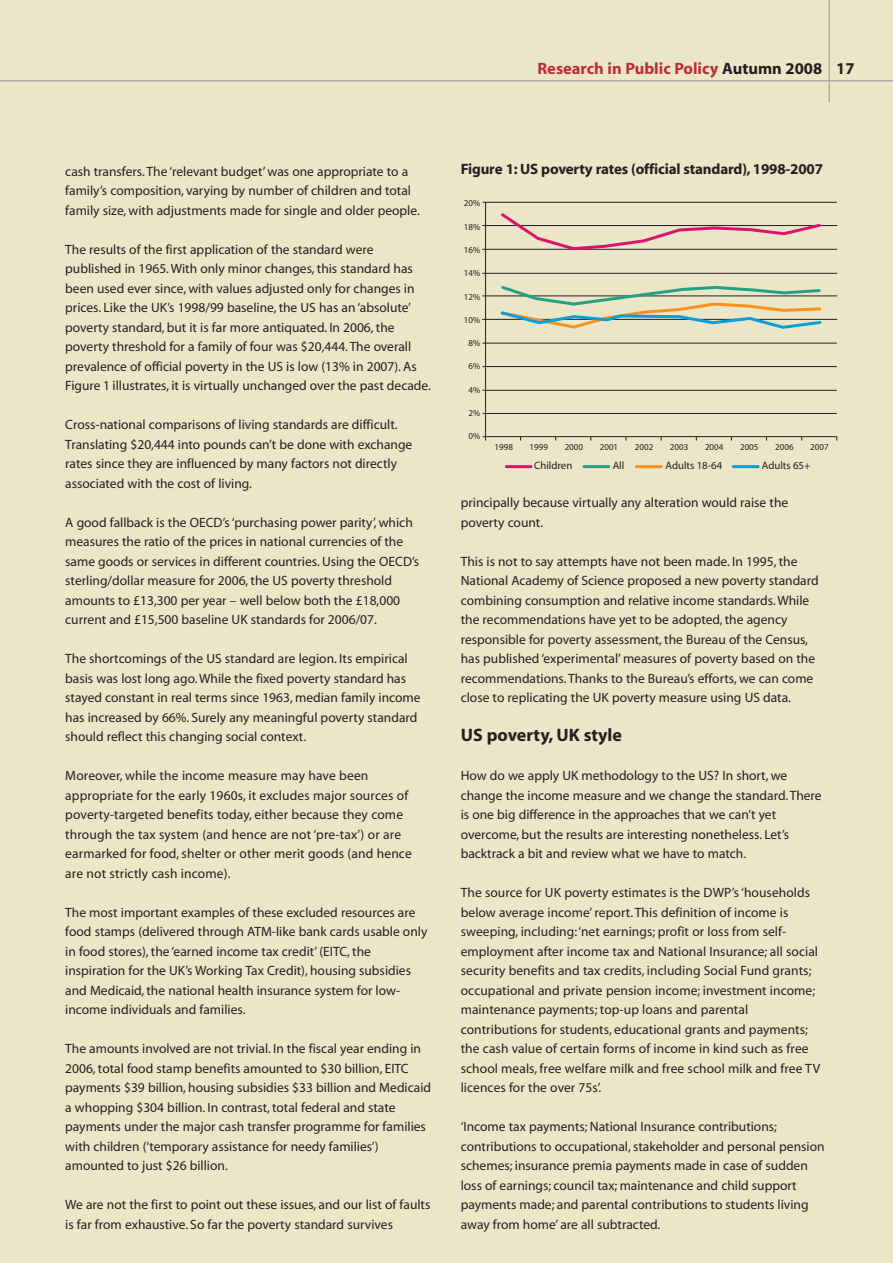
<style>
.page{position:relative;width:893px;height:1263px;background:#ebe6c7}
.page>*{position:absolute;margin:0;border:0;box-sizing:border-box;transform-origin:0 0}
.t1{font:700 18px "Myriad";color:#231f20}
.t2{font:700 16.5px "Myriad";color:#bf2b37}
.t3{font:700 15px "Myriad";letter-spacing:-.01em;color:#231f20}
.t4{font:13.5px/19.5px "Myriad";color:#231f20}
.t5{font:10.8px "Myriad";color:#231f20}
.t6{font:9px "Myriad";color:#231f20}
.s1{color:#231f20}
</style>
<div class="page">
<hr style="left:829px;top:0;width:1px;height:102px;background:#939598">
<hr style="left:0;top:80px;width:893px;height:1px;background:#939598">
<hr style="left:483px;top:202px;width:354px;height:1px;background:#231f20">
<hr style="left:483px;top:225px;width:354px;height:1px;background:#231f20">
<hr style="left:483px;top:249px;width:354px;height:1px;background:#231f20">
<hr style="left:483px;top:273px;width:354px;height:1px;background:#231f20">
<hr style="left:483px;top:296px;width:354px;height:1px;background:#231f20">
<hr style="left:483px;top:319px;width:354px;height:1px;background:#231f20">
<hr style="left:483px;top:343px;width:354px;height:1px;background:#231f20">
<hr style="left:483px;top:366px;width:354px;height:1px;background:#231f20">
<hr style="left:483px;top:390px;width:354px;height:1px;background:#231f20">
<hr style="left:483px;top:413px;width:354px;height:1px;background:#231f20">
<hr style="left:483px;top:436px;width:354px;height:1px;background:#231f20">
<hr style="left:485px;top:202px;width:1px;height:239px;background:#231f20">
<svg style="left:498px;top:213px;width:325px;height:38px"></svg>
<svg style="left:499px;top:285px;width:324px;height:44px"></svg>
<hr style="left:506px;top:465px;width:25px;height:3px;background:#d9136e">
<hr style="left:584px;top:465px;width:25px;height:3px;background:#24a084">
<hr style="left:636px;top:465px;width:25px;height:3px;background:#f7931d">
<hr style="left:733px;top:465px;width:25px;height:3px;background:#069edb">
<p class="t2" style="left:537px;top:62px;width:319px">Research in Public Policy <span class="s1">Autumn 2008 17</span></p>
<p class="t4" style="left:65px;top:162px;width:356px">cash transfers.The ‘relevant budget’was one appropriate to a family’s composition, varying by number of children and total family size, with adjustments made for single and older people.</p>
<p class="t4" style="left:65px;top:240px;width:367px">The results of the first application of the standard were published in 1965.With only minor changes, this standard has been used ever since, with values adjusted only for changes in prices. Like the UK’s 1998/99 baseline, the US has an ‘absolute’ poverty standard, but it is far more antiquated. In 2006, the poverty threshold for a family of four was $20,444.The overall prevalence of official poverty in the US is low (13% in 2007). As Figure 1 illustrates, it is virtually unchanged over the past decade.</p>
<p class="t4" style="left:65px;top:416px;width:349px">Cross-national comparisons of living standards are difficult.<br>Translating $20,444 into pounds can’t be done with exchange rates since they are influenced by many factors not directly associated with the cost of living.</p>
<p class="t4" style="left:65px;top:513px;width:355px">A good fallback is the OECD’s‘purchasing power parity’, which measures the ratio of the prices in national currencies of the same goods or services in different countries. Using the OECD’s sterling/dollar measure for 2006, the US poverty threshold amounts to £13,300 per year – well below both the £18,000 current and £15,500 baseline UK standards for 2006/07.</p>
<p class="t4" style="left:65px;top:650px;width:357px">The shortcomings of the US standard are legion. Its empirical basis was lost long ago.While the fixed poverty standard has stayed constant in real terms since 1963, median family income has increased by 66%. Surely any meaningful poverty standard should reflect this changing social context.</p>
<p class="t4" style="left:65px;top:767px;width:348px">Moreover, while the income measure may have been appropriate for the early 1960s, it excludes major sources of poverty-targeted benefits today, either because they come through the tax system (and hence are not ‘pre-tax’) or are earmarked for food, shelter or other merit goods (and hence are not strictly cash income).</p>
<p class="t4" style="left:65px;top:903px;width:364px">The most important examples of these excluded resources are food stamps (delivered through ATM-like bank cards usable only in food stores), the ‘earned income tax credit’ (EITC, the inspiration for the UK’s Working Tax Credit), housing subsidies and Medicaid, the national health insurance system for low&shy;income individuals and families.</p>
<p class="t4" style="left:65px;top:1040px;width:367px">The amounts involved are not trivial. In the fiscal year ending in 2006, total food stamp benefits amounted to $30 billion, EITC payments $39 billion, housing subsidies $33 billion and Medicaid a whopping $304 billion. In contrast, total federal and state payments under the major cash transfer programme for families with children (‘temporary assistance for needy families’) amounted to just $26 billion.</p>
<p class="t4" style="left:65px;top:1196px;width:367px">We are not the first to point out these issues, and our list of faults is far from exhaustive. So far the poverty standard survives</p>
<p class="t3" style="left:461px;top:163px;width:364px">Figure 1: US poverty rates (official standard), 1998-2007</p>
<p class="t6" style="left:464px;top:200px;width:18px">20%</p>
<p class="t6" style="left:464px;top:223px;width:18px">18%</p>
<p class="t6" style="left:464px;top:247px;width:18px">16%</p>
<p class="t6" style="left:464px;top:270px;width:18px">14%</p>
<p class="t6" style="left:464px;top:293px;width:18px">12%</p>
<p class="t6" style="left:464px;top:316px;width:18px">10%</p>
<p class="t6" style="left:468px;top:340px;width:13px">8%</p>
<p class="t6" style="left:468px;top:363px;width:13px">6%</p>
<p class="t6" style="left:468px;top:386px;width:13px">4%</p>
<p class="t6" style="left:468px;top:409px;width:13px">2%</p>
<p class="t6" style="left:468px;top:433px;width:13px">0%</p>
<p class="t6" style="left:494px;top:444px;width:20px">1998</p>
<p class="t6" style="left:530px;top:444px;width:20px">1999</p>
<p class="t6" style="left:565px;top:444px;width:20px">2000</p>
<p class="t6" style="left:600px;top:444px;width:20px">2001</p>
<p class="t6" style="left:635px;top:444px;width:20px">2002</p>
<p class="t6" style="left:670px;top:444px;width:20px">2003</p>
<p class="t6" style="left:705px;top:444px;width:20px">2004</p>
<p class="t6" style="left:740px;top:444px;width:20px">2005</p>
<p class="t6" style="left:775px;top:444px;width:20px">2006</p>
<p class="t6" style="left:810px;top:444px;width:20px">2007</p>
<p class="t5" style="left:534px;top:461px;width:40px">Children</p>
<p class="t5" style="left:613px;top:461px;width:13px">All</p>
<p class="t5" style="left:666px;top:461px;width:58px">Adults 18-64</p>
<p class="t5" style="left:762px;top:461px;width:50px">Adults 65+</p>
<p class="t4" style="left:461px;top:494px;width:329px">principally because virtually any alteration would raise the poverty count.</p>
<p class="t4" style="left:461px;top:552px;width:359px">This is not to say attempts have not been made. In 1995, the National Academy of Science proposed a new poverty standard combining consumption and relative income standards.While the recommendations have yet to be adopted, the agency responsible for poverty assessment, the Bureau of the Census, has published ‘experimental’ measures of poverty based on the recommendations.Thanks to the Bureau’s efforts, we can come close to replicating the UK poverty measure using US data.</p>
<h1 class="t1" style="left:461px;top:728px;width:163px">US poverty, UK style</h1>
<p class="t4" style="left:461px;top:767px;width:362px">How do we apply UK methodology to the US? In short, we change the income measure and we change the standard.There is one big difference in the approaches that we can’t yet overcome, but the results are interesting nonetheless. Let’s backtrack a bit and review what we have to match.</p>
<p class="t4" style="left:461px;top:884px;width:361px">The source for UK poverty estimates is the DWP’s ‘households below average income’report. This definition of income is sweeping, including:‘net earnings; profit or loss from self&shy;employment after income tax and National Insurance; all social security benefits and tax credits, including Social Fund grants; occupational and private pension income; investment income; maintenance payments; top-up loans and parental contributions for students, educational grants and payments; the cash value of certain forms of income in kind such as free school meals, free welfare milk and free school milk and free TV licences for the over 75s’.</p>
<p class="t4" style="left:461px;top:1118px;width:365px">‘Income tax payments; National Insurance contributions; contributions to occupational, stakeholder and personal pension schemes; insurance premia payments made in case of sudden loss of earnings; council tax; maintenance and child support payments made; and parental contributions to students living away from home’ are all subtracted.</p>
</div>
